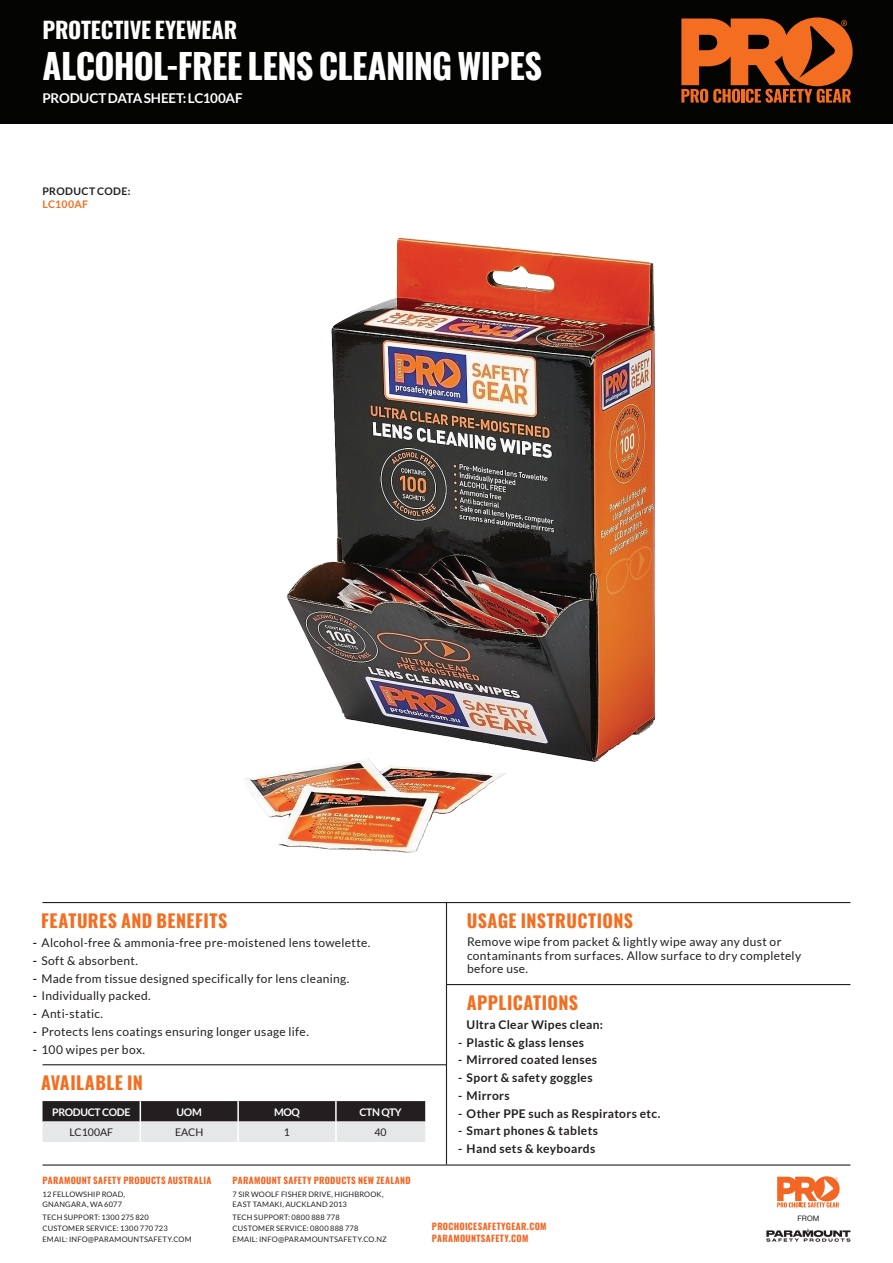
<style>
.page{position:relative;width:893px;height:1263px;background:#fff}
.page>*{position:absolute;margin:0;border:0;box-sizing:border-box;transform-origin:0 0}
.t1{font:700 34.5px "Oswald";letter-spacing:-.02em;color:#fff}
.t2{font:700 22.5px "Oswald";letter-spacing:-.01em;color:#fff}
.t3{font:700 18px "Oswald";letter-spacing:.02em;color:#f36e21}
.t4{font:700 13.5px "Lato";letter-spacing:-.015em;color:#fff}
.t5{font:12px/13.5px "Lato";letter-spacing:.025em;color:#231f20}
.t6{font:700 12px "Lato";letter-spacing:.03em;color:#231f20}
.t7{font:700 10.5px "Lato";letter-spacing:-.03em;color:#fff}
.t8{font:700 10.5px/13.5px "Lato";letter-spacing:.035em;color:#231f20}
.t9{font:10.5px "Lato";color:#231f20}
.t10{font:700 9px "Oswald";letter-spacing:.035em;color:#f36624}
.t11{font:7.5px/10.8px "Lato";letter-spacing:.02em;color:#231f20}
.t12{font:7.5px "Helvetica Neue";color:#231f20}
.s1{color:#f36e21}
.s2{font-weight:700}
</style>
<div class="page">
<div style="left:0;top:0;width:893px;height:124px;background:#040503"></div>
<hr style="left:43px;top:902px;width:807px;height:1px;background:#231f20">
<hr style="left:446px;top:984px;width:404px;height:1px;background:#231f20">
<hr style="left:446px;top:902px;width:1px;height:262px;background:#231f20">
<hr style="left:43px;top:1064px;width:403px;height:1px;background:#231f20">
<svg style="left:681px;top:17px;width:172px;height:86px"></svg>
<img style="left:246px;top:238px;width:408px;height:615px">
<hr style="left:43px;top:1164px;width:807px;height:1px;background:#231f20">
<svg style="left:777px;top:1176px;width:63px;height:31px"></svg>
<svg style="left:766px;top:1228px;width:84px;height:14px"></svg>
<svg style="left:43px;top:1101px;width:382px;height:41px;background:#878587"></svg>
<hr style="left:237px;top:1101px;width:2px;height:20px;background:#fff">
<hr style="left:335px;top:1101px;width:2px;height:20px;background:#fff">
<p class="t2" style="left:43px;top:19px;width:196px">PROTECTIVE EYEWEAR</p>
<p class="t1" style="left:43px;top:48px;width:501px">ALCOHOL-FREE LENS CLEANING WIPES</p>
<p class="t4" style="left:43px;top:90px;width:202px">PRODUCT DATA SHEET: LC100AF</p>
<p class="t8" style="left:43px;top:184px;width:90px">PRODUCT CODE:<br><span class="s1">LC100AF</span></p>
<p class="t3" style="left:41px;top:911px;width:187px">FEATURES AND BENEFITS</p>
<p class="t3" style="left:467px;top:911px;width:168px">USAGE INSTRUCTIONS</p>
<p class="t5" style="left:33px;top:936px;width:339px"><span class="s2">-</span> Alcohol-free &amp; ammonia-free pre-moistened lens towelette.</p>
<p class="t5" style="left:33px;top:953px;width:107px"><span class="s2">-</span> Soft &amp; absorbent.</p>
<p class="t5" style="left:33px;top:971px;width:318px"><span class="s2">-</span> Made from tissue designed specifically for lens cleaning.</p>
<p class="t5" style="left:33px;top:989px;width:119px"><span class="s2">-</span> Individually packed.</p>
<p class="t5" style="left:33px;top:1007px;width:72px"><span class="s2">-</span> Anti-static.</p>
<p class="t5" style="left:33px;top:1024px;width:277px"><span class="s2">-</span> Protects lens coatings ensuring longer usage life.</p>
<p class="t5" style="left:33px;top:1042px;width:114px"><span class="s2">-</span> 100 wipes per box.</p>
<p class="t3" style="left:41px;top:1074px;width:103px">AVAILABLE IN</p>
<p class="t7" style="left:52px;top:1106px;width:80px">PRODUCT CODE</p>
<p class="t7" style="left:177px;top:1106px;width:27px">UOM</p>
<p class="t7" style="left:274px;top:1106px;width:27px">MOQ</p>
<p class="t7" style="left:359px;top:1106px;width:44px">CTN QTY</p>
<p class="t9" style="left:70px;top:1126px;width:45px">LC100AF</p>
<p class="t9" style="left:175px;top:1126px;width:30px">EACH</p>
<p class="t9" style="left:284px;top:1126px;width:8px">1</p>
<p class="t9" style="left:374px;top:1126px;width:14px">40</p>
<p class="t5" style="left:467px;top:935px;width:336px">Remove wipe from packet &amp; lightly wipe away any dust or contaminants from surfaces. Allow surface to dry completely before use.</p>
<p class="t3" style="left:467px;top:994px;width:113px">APPLICATIONS</p>
<p class="t6" style="left:467px;top:1018px;width:138px">Ultra Clear Wipes clean:</p>
<p class="t6" style="left:458px;top:1035px;width:128px">- Plastic &amp; glass lenses</p>
<p class="t6" style="left:458px;top:1053px;width:140px">- Mirrored coated lenses</p>
<p class="t6" style="left:458px;top:1071px;width:136px">- Sport &amp; safety goggles</p>
<p class="t6" style="left:458px;top:1089px;width:53px">- Mirrors</p>
<p class="t6" style="left:458px;top:1106px;width:204px">- Other PPE such as Respirators etc.</p>
<p class="t6" style="left:458px;top:1124px;width:141px">- Smart phones &amp; tablets</p>
<p class="t6" style="left:458px;top:1142px;width:139px">- Hand sets &amp; keyboards</p>
<p class="t10" style="left:43px;top:1175px;width:170px">PARAMOUNT SAFETY PRODUCTS AUSTRALIA</p>
<p class="t11" style="left:43px;top:1188px;width:84px">12 FELLOWSHIP ROAD,<br>GNANGARA, WA 6077</p>
<p class="t11" style="left:43px;top:1212px;width:151px">TECH SUPPORT: 1300 275 820<br>CUSTOMER SERVICE: 1300 770 723<br>EMAIL: INFO@PARAMOUNTSAFETY.COM</p>
<p class="t12" style="left:797px;top:1212px;width:24px">FROM</p>
<p class="t10" style="left:233px;top:1175px;width:180px">PARAMOUNT SAFETY PRODUCTS NEW ZEALAND</p>
<p class="t11" style="left:233px;top:1188px;width:153px">7 SIR WOOLF FISHER DRIVE, HIGHBROOK,<br>EAST TAMAKI, AUCKLAND 2013</p>
<p class="t11" style="left:233px;top:1212px;width:156px">TECH SUPPORT: 0800 888 778<br>CUSTOMER SERVICE: 0800 888 778<br>EMAIL: INFO@PARAMOUNTSAFETY.CO.NZ</p>
<p class="t10" style="left:432px;top:1222px;width:116px">PROCHOICESAFETYGEAR.COM</p>
<p class="t10" style="left:432px;top:1233px;width:98px">PARAMOUNTSAFETY.COM</p>
</div>
